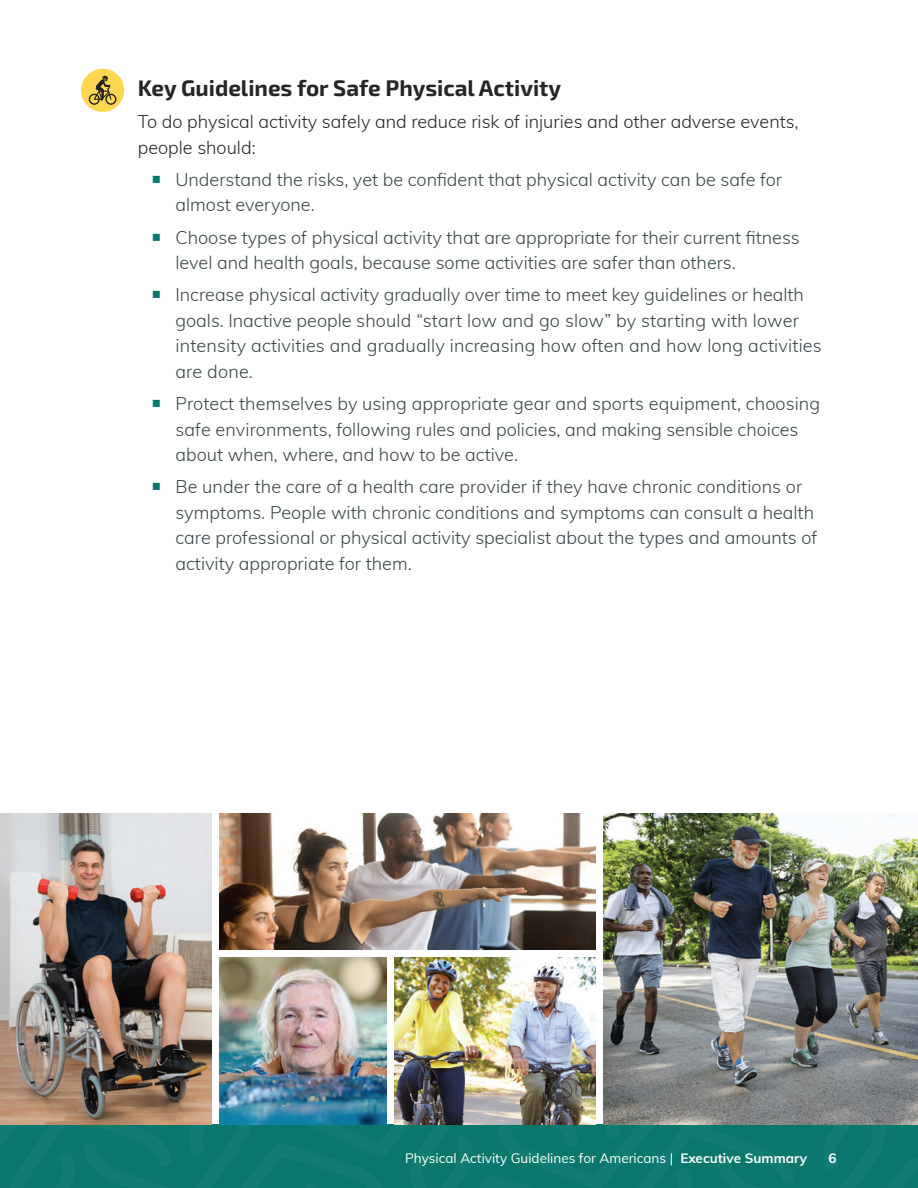
<style>
.page{position:relative;width:918px;height:1188px;background:#fff}
.page>*{position:absolute;margin:0;border:0;box-sizing:border-box;transform-origin:0 0}
.t1{font:700 22.5px "Exo 2";color:#252726}
.t2{font:300 18px/25.5px "Muli";color:#384548}
.t3{font:300 18px/25.5px "Muli";color:#252726}
.t4{font:13.5px "Muli";color:#fff}
.t5{font:700 13.5px "Muli";color:#fff}
.s1{font-weight:700}
</style>
<div class="page">
<div style="left:0;top:1124px;width:918px;height:64px;background:#0a776c"></div>
<div style="left:81px;top:69px;width:43px;height:43px;background:#ffd64f;border-radius:50%"></div>
<svg style="left:89px;top:76px;width:27px;height:29px"></svg>
<img style="left:0;top:813px;width:212px;height:311px">
<img style="left:220px;top:958px;width:166px;height:166px">
<img style="left:394px;top:958px;width:202px;height:166px">
<img style="left:220px;top:813px;width:376px;height:136px">
<img style="left:604px;top:813px;width:314px;height:311px">
<h3 class="t1" style="left:138px;top:71px;width:425px">Key Guidelines for Safe Physical Activity</h3>
<p class="t3" style="left:138px;top:108px;width:662px">To do physical activity safely and reduce risk of injuries and other adverse events, people should:</p>
<p class="t2" style="left:176px;top:166px;width:608px">Understand the risks, yet be confident that physical activity can be safe for almost everyone.</p>
<p class="t2" style="left:176px;top:224px;width:626px">Choose types of physical activity that are appropriate for their current fitness level and health goals, because some activities are safer than others.</p>
<p class="t2" style="left:176px;top:281px;width:648px">Increase physical activity gradually over time to meet key guidelines or health goals. Inactive people should “start low and go slow” by starting with lower intensity activities and gradually increasing how often and how long activities are done.</p>
<p class="t2" style="left:176px;top:390px;width:646px">Protect themselves by using appropriate gear and sports equipment, choosing safe environments, following rules and policies, and making sensible choices about when, where, and how to be active.</p>
<p class="t2" style="left:176px;top:473px;width:643px">Be under the care of a health care provider if they have chronic conditions or symptoms. People with chronic conditions and symptoms can consult a health care professional or physical activity specialist about the types and amounts of activity appropriate for them.</p>
<p class="t4" style="left:405px;top:1149px;width:404px">Physical Activity Guidelines for Americans | <span class="s1">Executive Summary</span></p>
<p class="t5" style="left:828px;top:1148px;width:10px">6</p>
</div>
